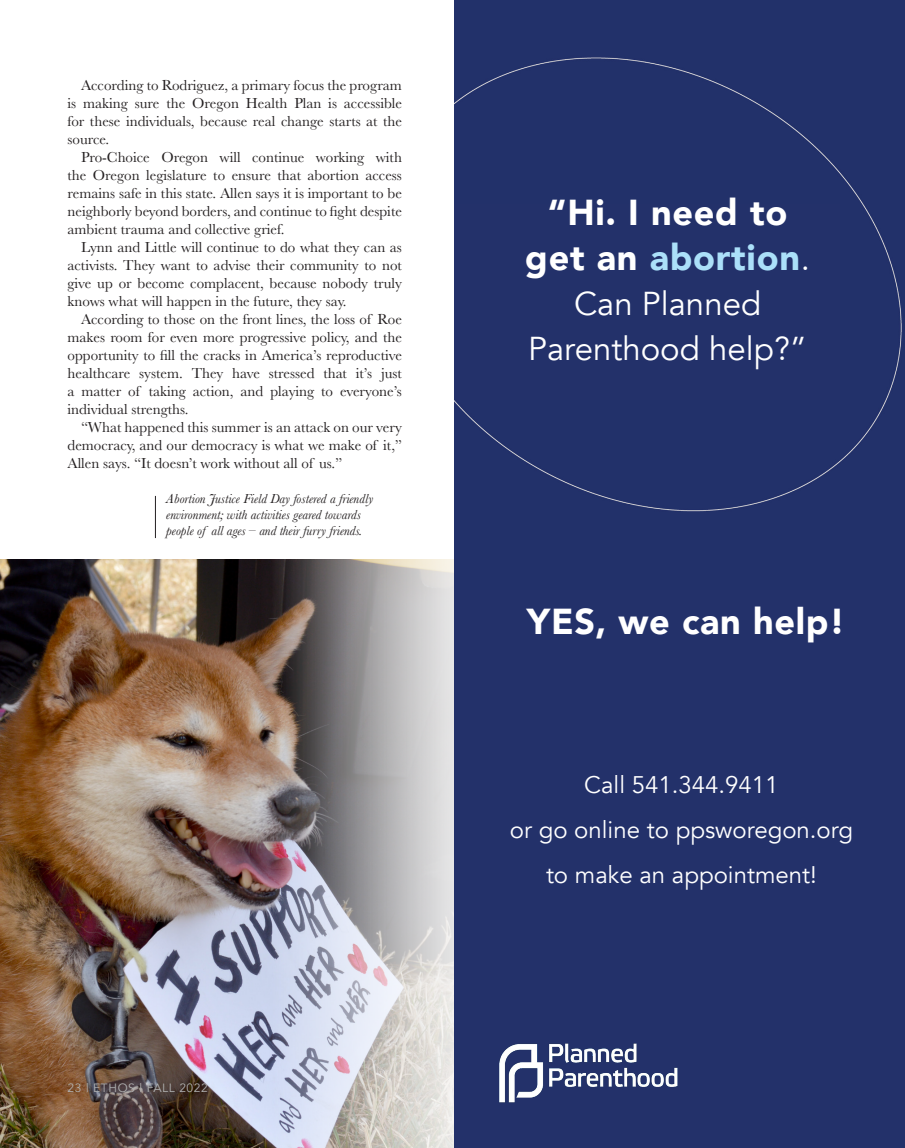
<style>
.page{position:relative;width:905px;height:1148px;background:#fff}
.page>*{position:absolute;margin:0;border:0;box-sizing:border-box;transform-origin:0 0}
.t1{font:900 36px/45px "Avenir";letter-spacing:.02em;color:#fff;text-align:center}
.t2{font:33px/45px "Avenir";color:#fff;text-align:center}
.t3{font:24px/45px "Avenir";color:#fff;text-align:center}
.t4{font:15px/18px "Baskerville";color:#231f20;text-align:justify}
.t5{font:italic 13.5px/16.2px "Baskerville";color:#231f20}
.t6{font:12px "Avenir";letter-spacing:.05em;color:#b2b3b3}
.s1{color:#abe0f9}
.s2{font-weight:400;font-size:33px}
</style>
<div class="page">
<img style="left:0;top:560px;width:454px;height:588px">
<hr style="left:155px;top:496px;width:1px;height:42px;background:#231f20">
<div style="left:454px;top:0;width:450px;height:1148px;background:#23316a"></div>
<img style="left:454px;top:57px;width:448px;height:455px">
<div style="left:454px;top:204px;width:385px;height:196px;background:#23316a"></div>
<img style="left:499px;top:1043px;width:179px;height:60px">
<p class="t4" style="left:68px;top:76px;width:336px;text-indent:14px">According to Rodriguez, a primary focus the program is making sure the Oregon Health Plan is accessible for these individuals, because real change starts at the source.</p>
<p class="t4" style="left:68px;top:148px;width:336px;text-indent:14px">Pro-Choice Oregon will continue working with the Oregon legislature to ensure that abortion access remains safe in this state. Allen says it is important to be neighborly beyond borders, and continue to fight despite ambient trauma and collective grief.</p>
<p class="t4" style="left:68px;top:238px;width:336px;text-indent:14px">Lynn and Little will continue to do what they can as activists. They want to advise their community to not give up or become complacent, because nobody truly knows what will happen in the future, they say.</p>
<p class="t4" style="left:68px;top:310px;width:336px;text-indent:14px">According to those on the front lines, the loss of Roe makes room for even more progressive policy, and the opportunity to fill the cracks in America’s reproductive healthcare system. They have stressed that it’s just a matter of taking action, and playing to everyone’s individual strengths.</p>
<p class="t4" style="left:68px;top:418px;width:336px;text-indent:14px">“What happened this summer is an attack on our very democracy, and our democracy is what we make of it,” Allen says. “It doesn’t work without all of us.”</p>
<p class="t5" style="left:166px;top:490px;width:209px">Abortion Justice Field Day fostered a friendly environment; with activities geared towards people of all ages – and their furry friends.</p>
<p class="t6" style="left:68px;top:1080px;width:142px">23 | ETHOS | FALL 2022</p>
<h1 class="t1" style="left:525px;top:191px;width:286px">“Hi. I need to get an <span class="s1">abortion</span><span class="s2">.</span></h1>
<h2 class="t2" style="left:528px;top:282px;width:280px">Can Planned<br>Parenthood help?”</h2>
<h1 class="t1" style="left:527px;top:600px;width:320px">YES, we can help!</h1>
<h3 class="t3" style="left:510px;top:762px;width:345px">Call 541.344.9411<br>or go online to ppsworegon.org to make an appointment!</h3>
</div>
